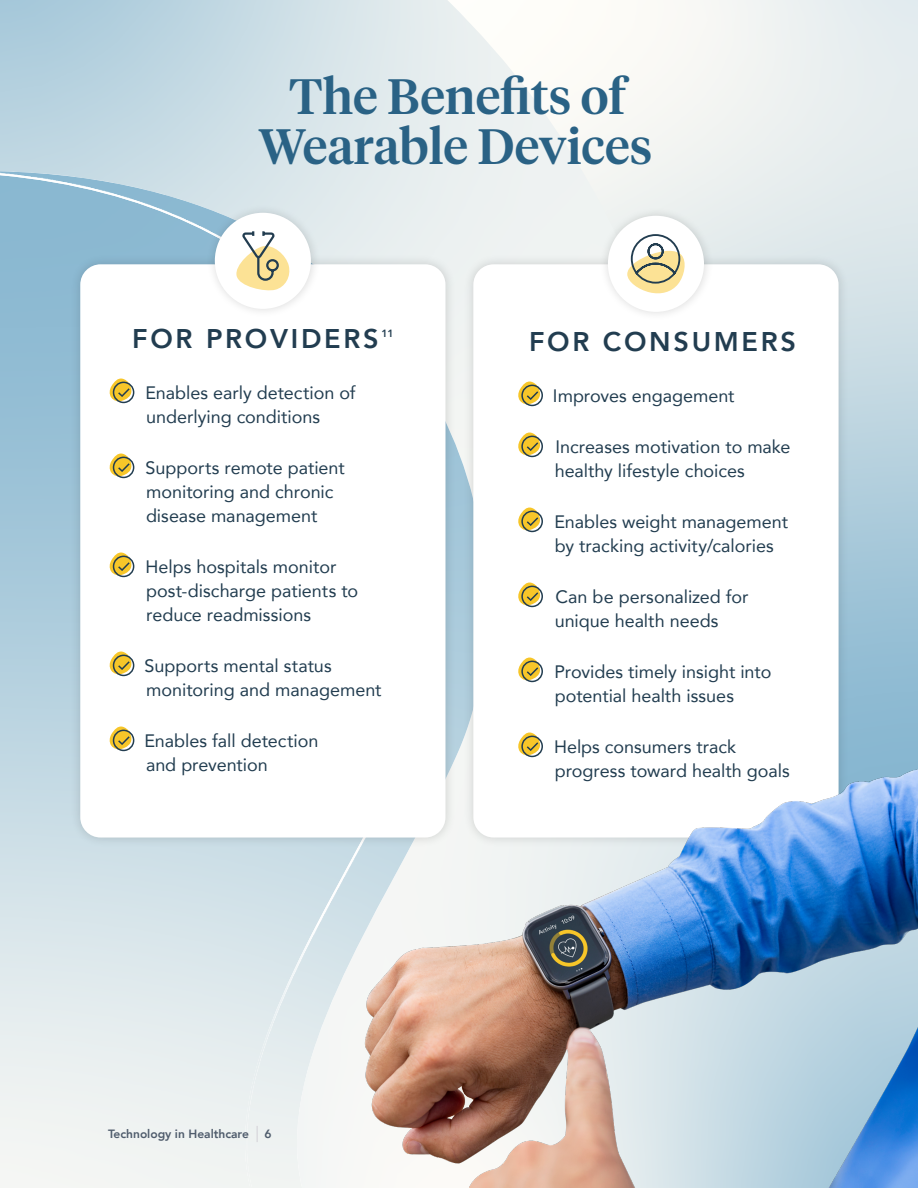
<style>
.page{position:relative;width:918px;height:1188px;background:#fff}
.page>*{position:absolute;margin:0;border:0;box-sizing:border-box;transform-origin:0 0}
.t1{font:500 49.5px/49.5px "Tiempos Headline";color:#2a6285;text-align:center}
.t2{font:800 27px "Avenir";letter-spacing:.1em;color:#223d50}
.t3{font:18px/24px "Avenir";color:#223d50}
.t4{font:800 12px "Avenir";color:#4f5c6c}
.t5{font:800 10.5px "Avenir";color:#223d50}
</style>
<div class="page">
<div style="left:463px;top:254px;width:386px;height:594px;background:#000;opacity:.15"></div>
<div style="left:473px;top:264px;width:366px;height:574px;background:#fff;border-radius:20px"></div>
<svg style="left:518px;top:381px;width:25px;height:26px"></svg>
<svg style="left:518px;top:432px;width:25px;height:26px"></svg>
<svg style="left:518px;top:507px;width:25px;height:26px"></svg>
<svg style="left:518px;top:582px;width:25px;height:26px"></svg>
<svg style="left:518px;top:657px;width:25px;height:26px"></svg>
<div style="left:598px;top:206px;width:116px;height:115px;background:#000;opacity:.15"></div>
<div style="left:608px;top:216px;width:96px;height:96px;background:#fff;border-radius:50%"></div>
<svg style="left:627px;top:234px;width:58px;height:60px"></svg>
<div style="left:69px;top:254px;width:387px;height:594px;background:#000;opacity:.15"></div>
<div style="left:80px;top:264px;width:366px;height:574px;background:#fff;border-radius:20px"></div>
<svg style="left:109px;top:378px;width:26px;height:26px"></svg>
<svg style="left:109px;top:453px;width:26px;height:26px"></svg>
<svg style="left:109px;top:552px;width:26px;height:26px"></svg>
<svg style="left:109px;top:651px;width:26px;height:26px"></svg>
<svg style="left:109px;top:726px;width:26px;height:26px"></svg>
<div style="left:205px;top:203px;width:115px;height:115px;background:#000;opacity:.15"></div>
<div style="left:215px;top:213px;width:96px;height:96px;background:#fff;border-radius:50%"></div>
<svg style="left:236px;top:231px;width:54px;height:60px"></svg>
<img style="left:316px;top:701px;width:602px;height:487px">
<svg style="left:256px;top:1126px;width:2px;height:16px"></svg>
<h1 class="t1" style="left:258px;top:70px;width:395px">The Benefits of<br>Wearable Devices</h1>
<h2 class="t2" style="left:132px;top:317px;width:248px">FOR PROVIDERS</h2>
<p class="t5" style="left:381px;top:325px;width:14px">11</p>
<p class="t3" style="left:145px;top:380px;width:212px">Enables early detection of underlying conditions</p>
<p class="t3" style="left:145px;top:455px;width:201px">Supports remote patient monitoring and chronic disease management</p>
<p class="t3" style="left:145px;top:554px;width:214px">Helps hospitals monitor post-discharge patients to reduce readmissions</p>
<p class="t3" style="left:144px;top:653px;width:239px">Supports mental status monitoring and management</p>
<p class="t3" style="left:144px;top:728px;width:176px">Enables fall detection and prevention</p>
<p class="t4" style="left:108px;top:1125px;width:142px">Technology in Healthcare</p>
<p class="t4" style="left:265px;top:1125px;width:9px">6</p>
<h2 class="t2" style="left:529px;top:320px;width:268px">FOR CONSUMERS</h2>
<p class="t3" style="left:553px;top:383px;width:183px">Improves engagement</p>
<p class="t3" style="left:555px;top:434px;width:237px">Increases motivation to make healthy lifestyle choices</p>
<p class="t3" style="left:554px;top:509px;width:235px">Enables weight management by tracking activity/calories</p>
<p class="t3" style="left:555px;top:584px;width:195px">Can be personalized for unique health needs</p>
<p class="t3" style="left:554px;top:659px;width:219px">Provides timely insight into potential health issues</p>
<p class="t3" style="left:554px;top:734px;width:237px">Helps consumers track progress toward health goals</p>
</div>
